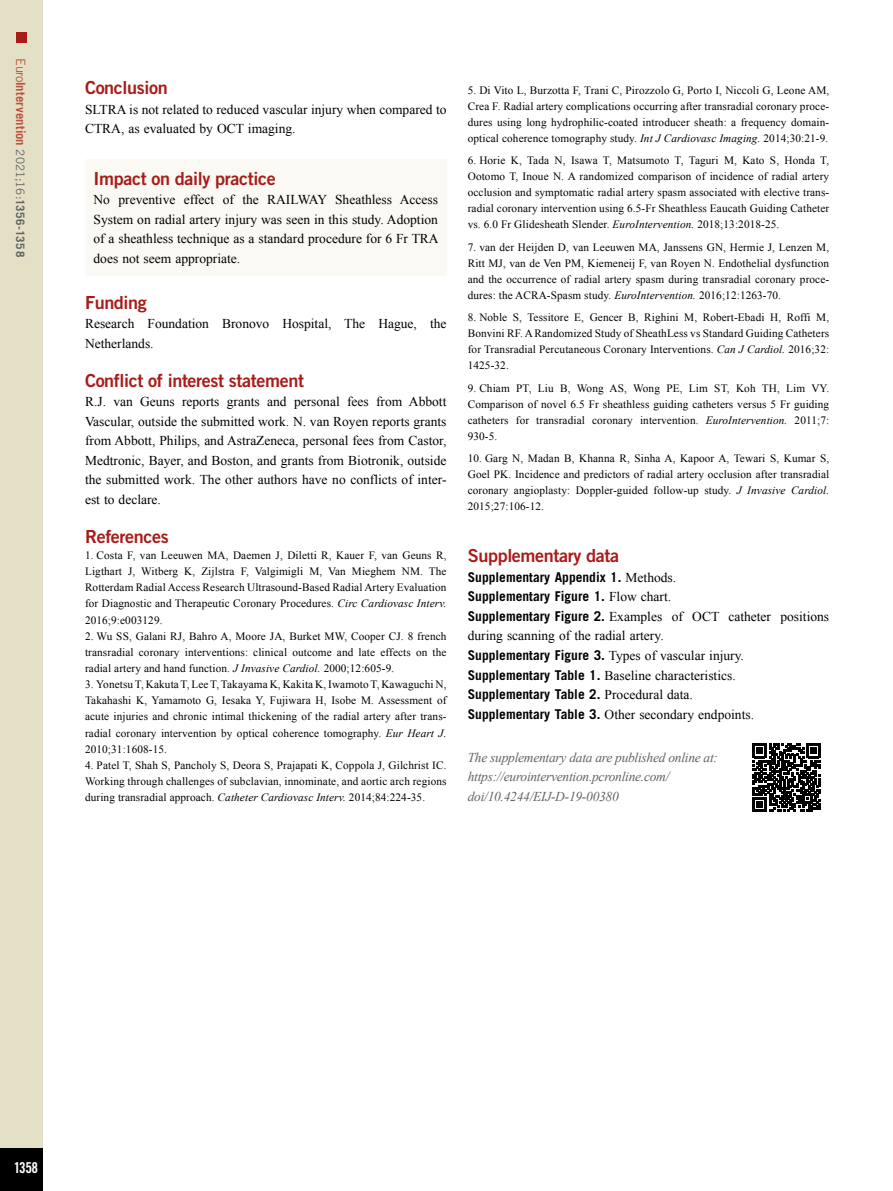
<style>
.page{position:relative;width:893px;height:1191px;background:#fff}
.page>*{position:absolute;margin:0;border:0;box-sizing:border-box;transform-origin:0 0}
.t1{font:18px "Trade Gothic LT Std Bd 2";letter-spacing:-.02em;color:#a91b18}
.t2{font:15px "Trade Gothic LT Std Bd Cn 20";color:#fff}
.t3{font:13.5px/19.5px "Times New Roman";color:#000}
.t4{font:italic 13.5px/19.5px "Times New Roman";letter-spacing:-.02em;color:#646363}
.t5{font:700 13.5px/19.5px "Trade Gothic LT Std";color:#000}
.t6{font:700 12.75px "Trade Gothic LT Std";letter-spacing:.005em;color:#bc533d}
.t7{font:11.25px/16px "Times New Roman";letter-spacing:.01em;color:#000;text-align:justify}
.s1{font-weight:400}
.s2{font-weight:400;font-size:11.7px;color:#646363}
.s3{font-size:11.7px;color:#646363}
.s4{font-style:italic}
.s5{font-family:"Times New Roman";font-weight:400}
.s6{font-family:"Trade Gothic LT Std";font-weight:700}
</style>
<div class="page">
<div style="left:0;top:0;width:43px;height:1191px;background:#e4e0c5"></div>
<div style="left:0;top:1148px;width:43px;height:43px;background:#000"></div>
<div style="left:16px;top:32px;width:10px;height:10px;background:#a91b18"></div>
<div style="left:85px;top:159px;width:361px;height:116px;background:#faf9f3"></div>
<svg style="left:752px;top:743px;width:69px;height:69px"></svg>
<p class="t6" style="left:29px;top:58px;width:200px;rotate:90deg"><span class="s1">Euro</span>Intervention <span class="s2">2021;16:</span><span class="s3">1356-1358</span></p>
<h1 class="t1" style="left:85px;top:77px;width:84px">Conclusion</h1>
<p class="t3" style="left:85px;top:99px;width:363px">SLTRA is not related to reduced vascular injury when compared to<br>CTRA, as evaluated by OCT imaging.</p>
<h1 class="t1" style="left:94px;top:167px;width:184px">Impact on daily practice</h1>
<p class="t3" style="left:94px;top:190px;width:347px;text-align:justify">No preventive effect of the RAILWAY Sheathless Access System on radial artery injury was seen in this study. Adoption of a sheathless technique as a standard procedure for 6 Fr TRA does not seem appropriate.</p>
<h1 class="t1" style="left:85px;top:291px;width:63px">Funding</h1>
<p class="t3" style="left:85px;top:314px;width:363px">Research Foundation Bronovo Hospital, The Hague, the<br>Netherlands.</p>
<h1 class="t1" style="left:85px;top:369px;width:220px">Conflict of interest statement</h1>
<p class="t3" style="left:85px;top:392px;width:363px;text-align:justify">R.J. van Geuns reports grants and personal fees from Abbott Vascular, outside the submitted work. N. van Royen reports grants from Abbott, Philips, and AstraZeneca, personal fees from Castor, Medtronic, Bayer, and Boston, and grants from Biotronik, outside the submitted work. The other authors have no conflicts of inter&shy;est to declare.</p>
<h1 class="t1" style="left:85px;top:525px;width:85px">References</h1>
<p class="t7" style="left:85px;top:547px;width:363px">1. Costa F, van Leeuwen MA, Daemen J, Diletti R, Kauer F, van Geuns R, Ligthart J, Witberg K, Zijlstra F, Valgimigli M, Van Mieghem NM. The Rotterdam Radial Access Research Ultrasound-Based Radial Artery Evaluation for Diagnostic and Therapeutic Coronary Procedures. <span class="s4">Circ Cardiovasc Interv.<br></span>2016;9:e003129.</p>
<p class="t7" style="left:85px;top:628px;width:363px">2. Wu SS, Galani RJ, Bahro A, Moore JA, Burket MW, Cooper CJ. 8 french transradial coronary interventions: clinical outcome and late effects on the radial artery and hand function. <span class="s4">J Invasive Cardiol.</span> 2000;12:605-9.</p>
<p class="t7" style="left:85px;top:676px;width:363px">3. Yonetsu T, Kakuta T, Lee T, Takayama K, Kakita K, Iwamoto T, Kawaguchi N, Takahashi K, Yamamoto G, Iesaka Y, Fujiwara H, Isobe M. Assessment of acute injuries and chronic intimal thickening of the radial artery after trans&shy;radial coronary intervention by optical coherence tomography. <span class="s4">Eur Heart J.<br></span>2010;31:1608-15.</p>
<p class="t7" style="left:85px;top:757px;width:363px">4. Patel T, Shah S, Pancholy S, Deora S, Prajapati K, Coppola J, Gilchrist IC.<br>Working through challenges of subclavian, innominate, and aortic arch regions during transradial approach. <span class="s4">Catheter Cardiovasc Interv.</span> 2014;84:224-35.</p>
<p class="t7" style="left:468px;top:82px;width:363px">5. Di Vito L, Burzotta F, Trani C, Pirozzolo G, Porto I, Niccoli G, Leone AM, Crea F. Radial artery complications occurring after transradial coronary proce&shy;dures using long hydrophilic-coated introducer sheath: a frequency domain&shy;optical coherence tomography study. <span class="s4">Int J Cardiovasc Imaging.</span> 2014;30:21-9.</p>
<p class="t7" style="left:468px;top:152px;width:363px">6. Horie K, Tada N, Isawa T, Matsumoto T, Taguri M, Kato S, Honda T, Ootomo T, Inoue N. A randomized comparison of incidence of radial artery occlusion and symptomatic radial artery spasm associated with elective trans&shy;radial coronary intervention using 6.5-Fr Sheathless Eaucath Guiding Catheter vs. 6.0 Fr Glidesheath Slender. <span class="s4">EuroIntervention.</span> 2018;13:2018-25.</p>
<p class="t7" style="left:468px;top:239px;width:363px">7. van der Heijden D, van Leeuwen MA, Janssens GN, Hermie J, Lenzen M, Ritt MJ, van de Ven PM, Kiemeneij F, van Royen N. Endothelial dysfunction and the occurrence of radial artery spasm during transradial coronary proce&shy;dures: the ACRA-Spasm study. <span class="s4">EuroIntervention.</span> 2016;12:1263-70.</p>
<p class="t7" style="left:468px;top:309px;width:363px">8. Noble S, Tessitore E, Gencer B, Righini M, Robert-Ebadi H, Roffi M, Bonvini RF. A Randomized Study of SheathLess vs Standard Guiding Catheters for Transradial Percutaneous Coronary Interventions. <span class="s4">Can J Cardiol.</span> 2016;32:<br>1425-32.</p>
<p class="t7" style="left:468px;top:379px;width:363px">9. Chiam PT, Liu B, Wong AS, Wong PE, Lim ST, Koh TH, Lim VY.<br>Comparison of novel 6.5 Fr sheathless guiding catheters versus 5 Fr guiding catheters for transradial coronary intervention. <span class="s4">EuroIntervention.</span> 2011;7:<br>930-5.</p>
<p class="t7" style="left:468px;top:450px;width:363px">10. Garg N, Madan B, Khanna R, Sinha A, Kapoor A, Tewari S, Kumar S, Goel PK. Incidence and predictors of radial artery occlusion after transradial coronary angioplasty: Doppler-guided follow-up study. <span class="s4">J Invasive Cardiol.<br></span>2015;27:106-12.</p>
<h1 class="t1" style="left:468px;top:545px;width:153px">Supplementary data</h1>
<p class="t5" style="left:468px;top:567px;width:210px">Supplementary Appendix 1. <span class="s5">Methods.<br></span>Supplementary Figure 1. <span class="s5">Flow chart.</span></p>
<p class="t3" style="left:468px;top:606px;width:363px"><span class="s6">Supplementary Figure 2.</span> Examples of OCT catheter positions during scanning of the radial artery.<br><span class="s6">Supplementary Figure 3.</span> Types of vascular injury.<br><span class="s6">Supplementary Table 1.</span> Baseline characteristics.</p>
<p class="t5" style="left:468px;top:684px;width:227px">Supplementary Table 2. <span class="s5">Procedural data.</span></p>
<p class="t3" style="left:468px;top:704px;width:288px"><span class="s6">Supplementary Table 3.</span> Other secondary endpoints.</p>
<p class="t4" style="left:468px;top:747px;width:252px">The supplementary data are published online at: https://eurointervention.pcronline.com/ doi/10.4244/EIJ-D-19-00380</p>
<h2 class="t2" style="left:14px;top:1158px;width:26px">1358</h2>
</div>
